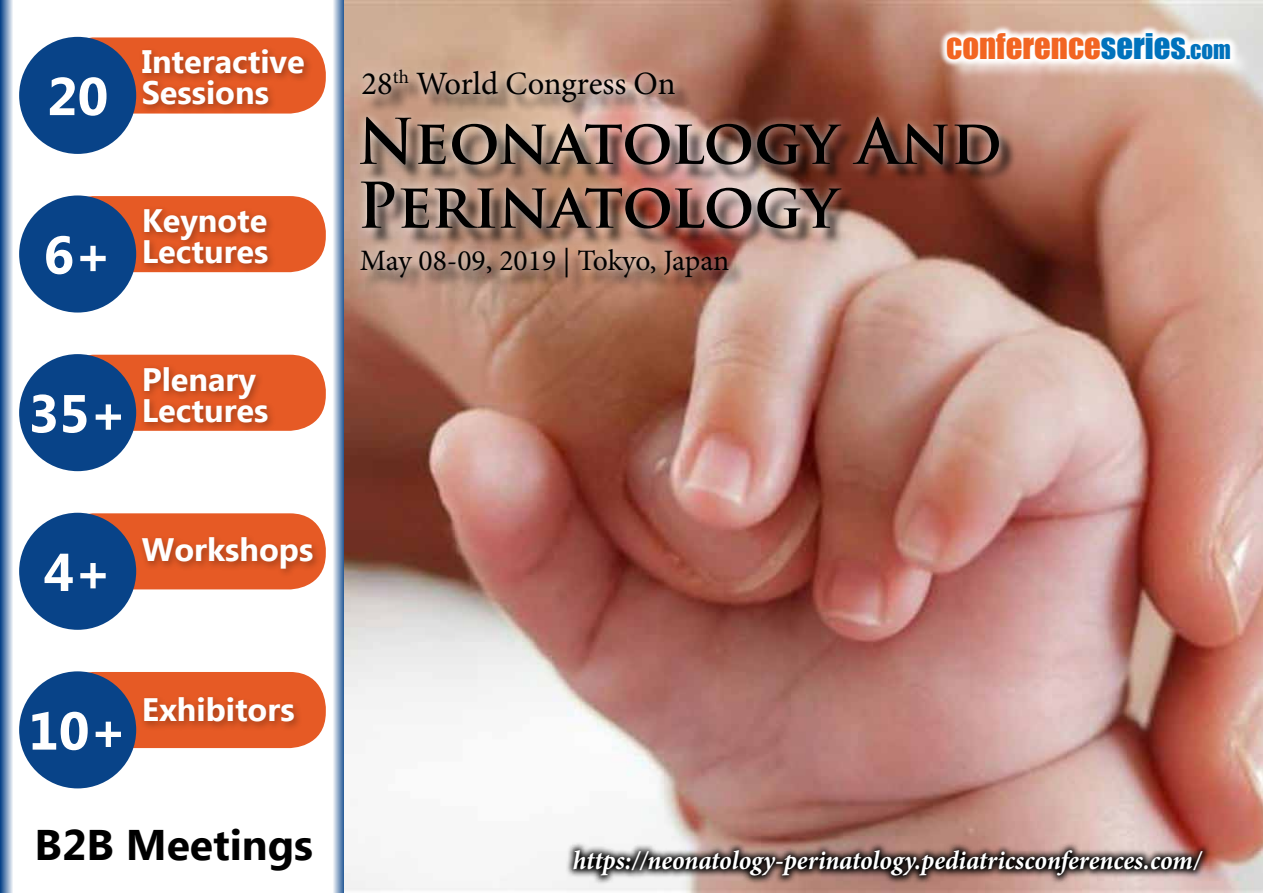
<style>
.page{position:relative;width:1263px;height:893px;background:#fff}
.page>*{position:absolute;margin:0;border:0;box-sizing:border-box;transform-origin:0 0}
.t1{font:700 61.2px/63.9px "Trajan Pro";color:#000}
.t2{font:700 53.25px "Ebrima";color:#fff}
.t3{font:700 42.75px "Ebrima";color:#000}
.t4{font:32.7px "Impact";color:#f26522}
.t5{font:32.55px "Minion Pro";letter-spacing:-.005em;color:#000}
.t6{font:700 32.4px/30.9px "Ebrima";color:#fff}
.t7{font:29.55px "Minion Pro";letter-spacing:-.005em;color:#000}
.t8{font:italic 700 26.85px "Minion Pro";letter-spacing:-.005em;color:#fff;scale:.95 1}
.s1{color:#0072bc}
.s2{font-size:22.95px;color:#0072bc}
</style>
<div class="page">
<div style="left:58px;top:37px;width:268px;height:77px;background:#e65a25;border-radius:36px"></div>
<div style="left:19px;top:37px;width:117px;height:117px;background:#084388;border-radius:50%"></div>
<div style="left:138px;top:45px;width:176px;height:69px;background:#000;opacity:.3"></div>
<div style="left:58px;top:196px;width:268px;height:76px;background:#e65a25;border-radius:36px"></div>
<div style="left:19px;top:195px;width:117px;height:118px;background:#084388;border-radius:50%"></div>
<div style="left:140px;top:205px;width:137px;height:68px;background:#000;opacity:.3"></div>
<div style="left:58px;top:355px;width:268px;height:76px;background:#e65a25;border-radius:36px"></div>
<div style="left:19px;top:354px;width:117px;height:117px;background:#084388;border-radius:50%"></div>
<div style="left:140px;top:362px;width:137px;height:70px;background:#000;opacity:.3"></div>
<div style="left:58px;top:513px;width:268px;height:76px;background:#e65a25;border-radius:36px"></div>
<div style="left:19px;top:513px;width:117px;height:117px;background:#084388;border-radius:50%"></div>
<div style="left:138px;top:533px;width:184px;height:46px;background:#000;opacity:.3"></div>
<div style="left:58px;top:672px;width:268px;height:76px;background:#e65a25;border-radius:36px"></div>
<div style="left:19px;top:671px;width:117px;height:117px;background:#084388;border-radius:50%"></div>
<div style="left:140px;top:693px;width:164px;height:38px;background:#000;opacity:.3"></div>
<svg style="left:0;top:0;width:13px;height:893px;background:#7a99be"></svg>
<svg style="left:333px;top:0;width:12px;height:893px;background:#8da8c8"></svg>
<img style="left:345px;top:0;width:918px;height:893px">
<div style="left:950px;top:36px;width:301px;height:44px;background:#fff;opacity:.75"></div>
<svg style="left:938px;top:25px;width:301px;height:43px"></svg>
<svg style="left:565px;top:841px;width:646px;height:44px;background:#7f6a65"></svg>
<div style="left:363px;top:73px;width:654px;height:222px;background:#000;opacity:.75"></div>
<div style="left:354px;top:61px;width:329px;height:51px;background:#fff;opacity:.75"></div>
<div style="left:351px;top:108px;width:657px;height:130px;background:#fff;opacity:.75"></div>
<div style="left:352px;top:239px;width:385px;height:47px;background:#fff;opacity:.75"></div>
<h2 class="t2" style="left:47px;top:57px;width:63px">20</h2>
<p class="t6" style="left:142px;top:48px;width:165px">Interactive<br>Sessions</p>
<h2 class="t2" style="left:44px;top:215px;width:70px">6+</h2>
<p class="t6" style="left:142px;top:207px;width:128px">Keynote<br>Lectures</p>
<h2 class="t2" style="left:28px;top:374px;width:100px">35+</h2>
<p class="t6" style="left:142px;top:365px;width:128px">Plenary<br>Lectures</p>
<h2 class="t2" style="left:44px;top:532px;width:70px">4+</h2>
<p class="t6" style="left:142px;top:536px;width:173px">Workshops</p>
<h2 class="t2" style="left:28px;top:691px;width:100px">10+</h2>
<p class="t6" style="left:142px;top:696px;width:154px">Exhibitors</p>
<h3 class="t3" style="left:35px;top:813px;width:280px">B2B Meetings</h3>
<p class="t4" style="left:946px;top:21px;width:286px">CONFERENCE<span class="s1">SERIES</span><span class="s2">.COM</span></p>
<p class="t5" style="left:361px;top:62px;width:316px">28<sup>th</sup> World Congress On</p>
<h1 class="t1" style="left:357px;top:110px;width:646px">Neonatology And<br>Perinatology</h1>
<p class="t7" style="left:360px;top:240px;width:371px">May 08-09, 2019 | Tokyo, Japan</p>
<p class="t8" style="left:573px;top:841px;width:663px">https://neonatology-perinatology.pediatricsconferences.com/</p>
</div>
